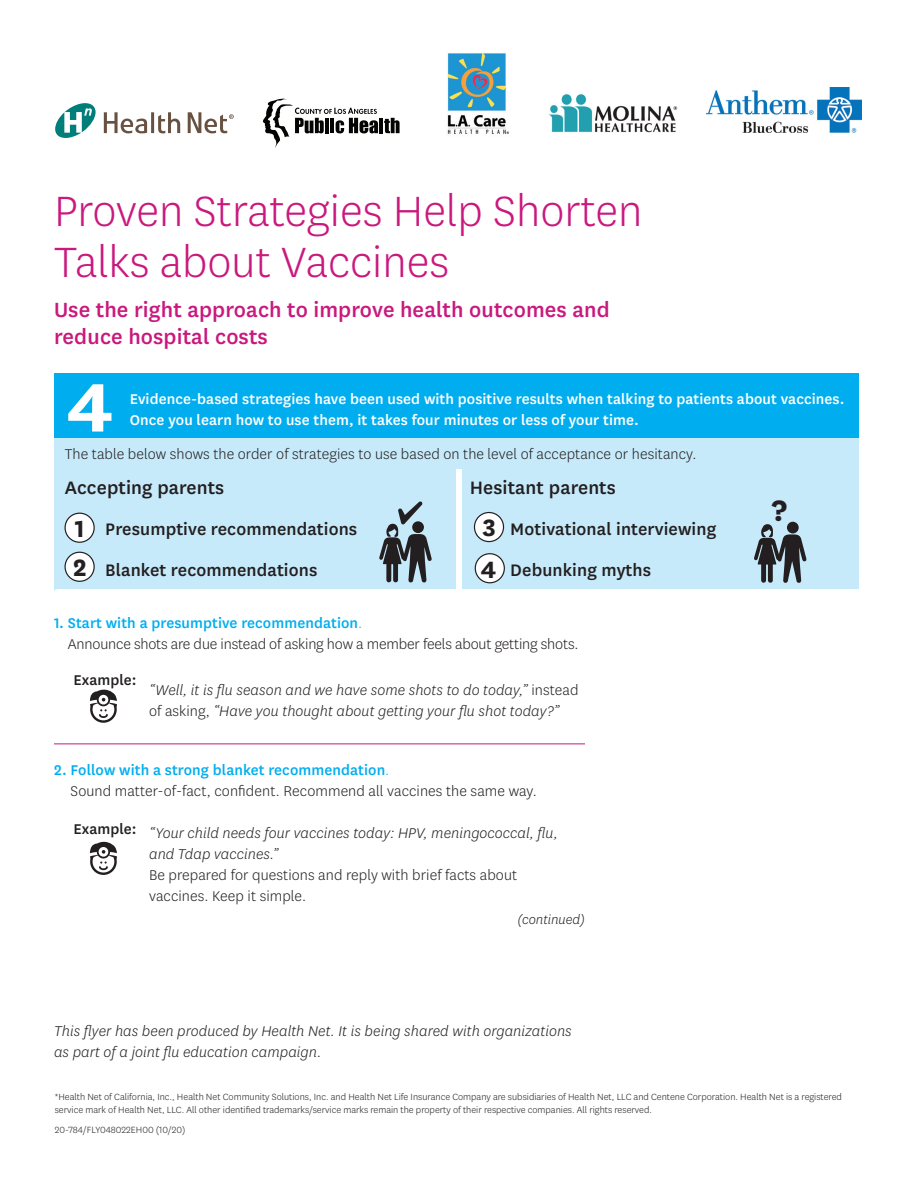
<style>
.page{position:relative;width:918px;height:1188px;background:#fff}
.page>*{position:absolute;margin:0;border:0;box-sizing:border-box;transform-origin:0 0}
.t1{font:300 49.5px/51px "Centene Sans";color:#ca187d}
.t2{font:700 34.5px "Centene Sans";color:#231f20}
.t3{font:500 24px/27px "Centene Sans";letter-spacing:.005em;color:#ca187d}
.t4{font:500 21px "Centene Sans";letter-spacing:.005em;color:#231f20}
.t5{font:500 19.5px "Centene Sans";letter-spacing:.005em;color:#231f20}
.t6{font:italic 300 16.5px/21px "Centene Sans";letter-spacing:.005em;color:#231f20}
.t7{font:300 16.5px/21px "Centene Sans";letter-spacing:.005em;color:#231f20}
.t8{font:500 16.5px/21px "Centene Sans";letter-spacing:.005em;color:#fff}
.t9{font:500 16.5px "Centene Sans";letter-spacing:.005em;color:#00aeef}
.t10{font:500 16.5px "Centene Sans";letter-spacing:.005em;color:#231f20}
.t11{font:italic 300 15px "Centene Sans";color:#231f20}
.t12{font:300 10.5px/13.5px "Centene Sans";color:#231f20}
.s1{font-weight:700;font-size:27.6px}
.s2{font-weight:300}
.s3{font-style:normal}
</style>
<div class="page">
<div style="left:54px;top:458px;width:405px;height:134px;background:#c6eafa"></div>
<div style="left:459px;top:458px;width:405px;height:134px;background:#c6eafa"></div>
<div style="left:456px;top:458px;width:6px;height:131px;background:#fff"></div>
<div style="left:54px;top:438px;width:806px;height:30px;background:#c6eafa"></div>
<div style="left:123px;top:374px;width:737px;height:64px;background:#00aeef"></div>
<div style="left:860px;top:286px;width:54px;height:309px;background:#fff"></div>
<hr style="left:54px;top:744px;width:531px;height:1px;background:#ca187d">
<div style="left:57px;top:589px;width:402px;height:6px;background:#fff"></div>
<div style="left:459px;top:589px;width:402px;height:6px;background:#fff"></div>
<div style="left:475px;top:554px;width:29px;height:29px;background:#fff;border-radius:50%"></div>
<div style="left:475px;top:553px;width:30px;height:30px;border:1px solid #231f20;border-radius:50%"></div>
<div style="left:54px;top:374px;width:69px;height:64px;background:#00aeef"></div>
<svg style="left:55px;top:103px;width:41px;height:35px"></svg>
<svg style="left:104px;top:112px;width:76px;height:21px"></svg>
<svg style="left:188px;top:112px;width:46px;height:21px"></svg>
<svg style="left:263px;top:99px;width:115px;height:49px"></svg>
<hr style="left:379px;top:118px;width:4px;height:15px;background:#040503">
<svg style="left:384px;top:118px;width:16px;height:15px"></svg>
<img style="left:447px;top:53px;width:62px;height:81px">
<img style="left:549px;top:94px;width:129px;height:39px">
<img style="left:706px;top:87px;width:155px;height:45px">
<svg style="left:68px;top:384px;width:43px;height:48px"></svg>
<div style="left:787px;top:522px;width:12px;height:11px;background:#231f20;border-radius:50%"></div>
<svg style="left:754px;top:524px;width:53px;height:59px"></svg>
<svg style="left:379px;top:501px;width:53px;height:82px"></svg>
<div style="left:65px;top:552px;width:29px;height:29px;background:#fff;border-radius:50%"></div>
<div style="left:65px;top:552px;width:30px;height:30px;border:1px solid #231f20;border-radius:50%"></div>
<div style="left:65px;top:513px;width:29px;height:29px;background:#fff;border-radius:50%"></div>
<div style="left:65px;top:513px;width:30px;height:30px;border:1px solid #231f20;border-radius:50%"></div>
<div style="left:474px;top:513px;width:30px;height:29px;background:#fff;border-radius:50%"></div>
<div style="left:474px;top:512px;width:30px;height:30px;border:1px solid #231f20;border-radius:50%"></div>
<svg style="left:90px;top:689px;width:27px;height:34px"></svg>
<svg style="left:90px;top:841px;width:27px;height:34px"></svg>
<h1 class="t1" style="left:54px;top:184px;width:590px">Proven Strategies Help Shorten<br>Talks about Vaccines</h1>
<h2 class="t3" style="left:54px;top:295px;width:557px">Use the right approach to improve health outcomes and reduce hospital costs</h2>
<p class="t8" style="left:130px;top:387px;width:716px">Evidence-based strategies have been used with positive results when talking to patients about vaccines.<br>Once you learn how to use them, it takes four minutes or less of your time.</p>
<p class="t7" style="left:65px;top:443px;width:633px">The table below shows the order of strategies to use based on the level of acceptance or hesitancy.</p>
<h3 class="t4" style="left:65px;top:473px;width:161px">Accepting parents</h3>
<h2 class="t2" style="left:772px;top:486px;width:17px">?</h2>
<p class="t5" style="left:75px;top:516px;width:284px"><span class="s1">1</span> Presumptive recommendations</p>
<p class="t5" style="left:73px;top:557px;width:246px"><span class="s1">2</span> Blanket recommendations</p>
<h3 class="t4" style="left:470px;top:473px;width:148px">Hesitant parents</h3>
<p class="t5" style="left:483px;top:516px;width:235px"><span class="s1">3</span> Motivational interviewing</p>
<p class="t5" style="left:481px;top:557px;width:172px"><span class="s1">4</span> Debunking myths</p>
<p class="t9" style="left:54px;top:612px;width:310px">1. Start with a presumptive recommendation<span class="s2">.</span></p>
<p class="t7" style="left:68px;top:633px;width:512px">Announce shots are due instead of asking how a member feels about getting shots.</p>
<p class="t10" style="left:74px;top:668px;width:65px">Example:</p>
<p class="t6" style="left:149px;top:679px;width:431px">“Well, it is flu season and we have some shots to do today,” <span class="s3">instead of asking,</span> “Have you thought about getting your flu shot today?”</p>
<p class="t9" style="left:54px;top:759px;width:337px">2. Follow with a strong blanket recommendation<span class="s2">.</span></p>
<p class="t7" style="left:71px;top:780px;width:468px">Sound matter-of-fact, confident. Recommend all vaccines the same way.</p>
<p class="t10" style="left:74px;top:817px;width:65px">Example:</p>
<p class="t6" style="left:149px;top:822px;width:410px">“Your child needs four vaccines today: HPV, meningococcal, flu, and Tdap vaccines.”</p>
<p class="t7" style="left:149px;top:864px;width:370px">Be prepared for questions and reply with brief facts about vaccines. Keep it simple.</p>
<h3 class="t11" style="left:517px;top:910px;width:69px">(continued)</h3>
<p class="t6" style="left:54px;top:1020px;width:519px">This flyer has been produced by Health Net. It is being shared with organizations as part of a joint flu education campaign.</p>
<p class="t12" style="left:55px;top:1089px;width:789px">*Health Net of California, Inc., Health Net Community Solutions, Inc. and Health Net Life Insurance Company are subsidiaries of Health Net, LLC and Centene Corporation. Health Net is a registered service mark of Health Net, LLC. All other identified trademarks/service marks remain the property of their respective companies. All rights reserved.</p>
<p class="t12" style="left:55px;top:1122px;width:132px">20-784/FLY048022EH00 (10/20)</p>
</div>
